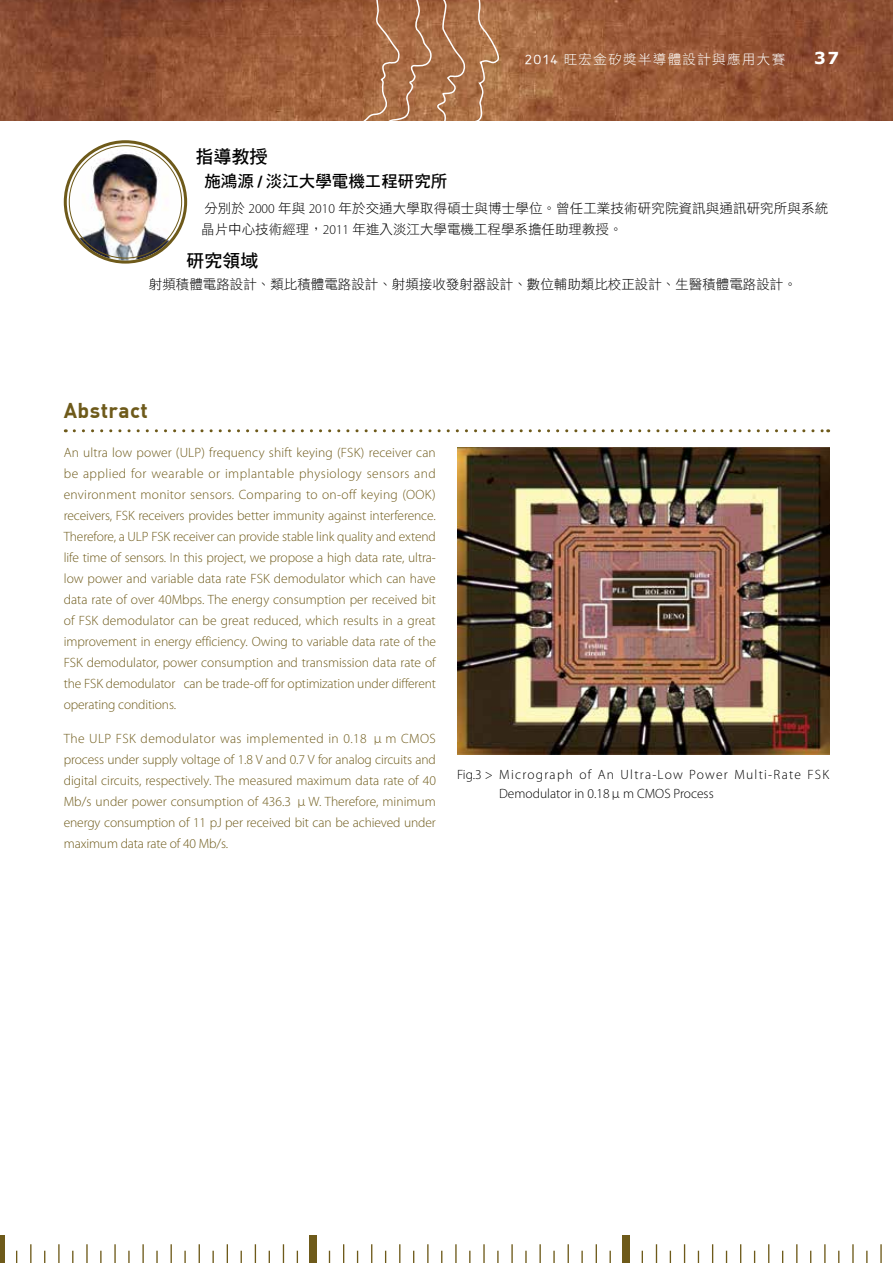
<style>
.page{position:relative;width:893px;height:1263px;background:#fff}
.page>*{position:absolute;margin:0;border:0;box-sizing:border-box;transform-origin:0 0}
.t1{font:700 21px "DIN Alternate";letter-spacing:.02em;color:#6e5a1a}
.t2{font:18px "DF Hei Std W7";color:#000}
.t3{font:16.5px "DF Hei Std W7";color:#000}
.t4{font:700 16.5px "Verdana";color:#fff}
.t5{font:300 13.5px/21px "Myriad Pro";letter-spacing:-.01em;color:#6e5a1a;text-align:justify}
.t6{font:13.5px/21px "DF Hei Std W3";color:#000}
.t7{font:300 13.5px/19.5px "Myriad Pro";letter-spacing:.085em;color:#000}
.t8{font:13.5px "DF Hei Std W3";letter-spacing:.1em;color:#fff}
.s1{font-family:"Anomoly"}
.s2{font-family:"Myriad Pro";font-weight:700}
.s3{font-family:"Myriad Pro";font-weight:300}
.s4{font-family:"DF Hei Std W3";font-weight:400}
</style>
<div class="page">
<img style="left:0;top:0;width:893px;height:121px">
<svg style="left:340px;top:0;width:161px;height:121px;background:#ac734d"></svg>
<img style="left:457px;top:448px;width:372px;height:306px">
<svg style="left:74px;top:429px;width:755px;height:3px"></svg>
<img style="left:67px;top:143px;width:117px;height:118px;border-radius:59px">
<div style="left:64px;top:140px;width:123px;height:124px;border:3px solid #6e5a1a;border-radius:50%"></div>
<svg style="left:283px;top:1244px;width:1px;height:19px"></svg>
<svg style="left:255px;top:1244px;width:1px;height:19px"></svg>
<svg style="left:227px;top:1244px;width:1px;height:19px"></svg>
<svg style="left:199px;top:1244px;width:1px;height:19px"></svg>
<svg style="left:171px;top:1244px;width:1px;height:19px"></svg>
<svg style="left:142px;top:1244px;width:2px;height:19px"></svg>
<svg style="left:114px;top:1244px;width:2px;height:19px"></svg>
<svg style="left:86px;top:1244px;width:2px;height:19px"></svg>
<svg style="left:58px;top:1244px;width:2px;height:19px"></svg>
<svg style="left:30px;top:1244px;width:2px;height:19px"></svg>
<svg style="left:297px;top:1251px;width:1px;height:12px"></svg>
<svg style="left:269px;top:1251px;width:1px;height:12px"></svg>
<svg style="left:241px;top:1251px;width:1px;height:12px"></svg>
<svg style="left:212px;top:1251px;width:2px;height:12px"></svg>
<svg style="left:184px;top:1251px;width:2px;height:12px"></svg>
<svg style="left:156px;top:1251px;width:2px;height:12px"></svg>
<svg style="left:128px;top:1251px;width:2px;height:12px"></svg>
<svg style="left:100px;top:1251px;width:2px;height:12px"></svg>
<svg style="left:72px;top:1251px;width:1px;height:12px"></svg>
<svg style="left:44px;top:1251px;width:1px;height:12px"></svg>
<svg style="left:16px;top:1251px;width:1px;height:12px"></svg>
<hr style="left:310px;top:1235px;width:3px;height:28px;background:#6e5a1a">
<hr style="left:0;top:1235px;width:4px;height:28px;background:#6e5a1a">
<svg style="left:596px;top:1244px;width:1px;height:19px"></svg>
<svg style="left:568px;top:1244px;width:1px;height:19px"></svg>
<svg style="left:539px;top:1244px;width:2px;height:19px"></svg>
<svg style="left:511px;top:1244px;width:2px;height:19px"></svg>
<svg style="left:483px;top:1244px;width:2px;height:19px"></svg>
<svg style="left:455px;top:1244px;width:2px;height:19px"></svg>
<svg style="left:427px;top:1244px;width:2px;height:19px"></svg>
<svg style="left:399px;top:1244px;width:1px;height:19px"></svg>
<svg style="left:371px;top:1244px;width:1px;height:19px"></svg>
<svg style="left:343px;top:1244px;width:1px;height:19px"></svg>
<svg style="left:609px;top:1251px;width:2px;height:12px"></svg>
<svg style="left:581px;top:1251px;width:2px;height:12px"></svg>
<svg style="left:553px;top:1251px;width:2px;height:12px"></svg>
<svg style="left:525px;top:1251px;width:2px;height:12px"></svg>
<svg style="left:497px;top:1251px;width:2px;height:12px"></svg>
<svg style="left:469px;top:1251px;width:1px;height:12px"></svg>
<svg style="left:441px;top:1251px;width:1px;height:12px"></svg>
<svg style="left:413px;top:1251px;width:1px;height:12px"></svg>
<svg style="left:385px;top:1251px;width:1px;height:12px"></svg>
<svg style="left:357px;top:1251px;width:1px;height:12px"></svg>
<svg style="left:329px;top:1251px;width:1px;height:12px"></svg>
<hr style="left:623px;top:1235px;width:3px;height:28px;background:#6e5a1a">
<hr style="left:313px;top:1235px;width:4px;height:28px;background:#6e5a1a">
<svg style="left:880px;top:1244px;width:2px;height:19px"></svg>
<svg style="left:852px;top:1244px;width:2px;height:19px"></svg>
<svg style="left:824px;top:1244px;width:2px;height:19px"></svg>
<svg style="left:796px;top:1244px;width:1px;height:19px"></svg>
<svg style="left:768px;top:1244px;width:1px;height:19px"></svg>
<svg style="left:740px;top:1244px;width:1px;height:19px"></svg>
<svg style="left:712px;top:1244px;width:1px;height:19px"></svg>
<svg style="left:684px;top:1244px;width:1px;height:19px"></svg>
<svg style="left:656px;top:1244px;width:1px;height:19px"></svg>
<svg style="left:866px;top:1251px;width:1px;height:12px"></svg>
<svg style="left:838px;top:1251px;width:1px;height:12px"></svg>
<svg style="left:810px;top:1251px;width:1px;height:12px"></svg>
<svg style="left:782px;top:1251px;width:1px;height:12px"></svg>
<svg style="left:754px;top:1251px;width:1px;height:12px"></svg>
<svg style="left:726px;top:1251px;width:1px;height:12px"></svg>
<svg style="left:698px;top:1251px;width:1px;height:12px"></svg>
<svg style="left:670px;top:1251px;width:1px;height:12px"></svg>
<svg style="left:642px;top:1251px;width:1px;height:12px"></svg>
<hr style="left:626px;top:1235px;width:4px;height:28px;background:#6e5a1a">
<p class="t8" style="left:525px;top:52px;width:262px"><span class="s1">2014</span> 旺宏金矽獎半導體設計與應用大賽</p>
<p class="t4" style="left:814px;top:47px;width:27px">37</p>
<h2 class="t2" style="left:195px;top:147px;width:73px">指導教授</h2>
<p class="t3" style="left:204px;top:172px;width:245px">施鴻源 <span class="s2">/</span> 淡江大學電機工程研究所</p>
<p class="t6" style="left:201px;top:197px;width:628px">分別於 <span class="s3">2000</span> 年與 <span class="s3">2010</span> 年於交通大學取得碩士與博士學位。曾任工業技術研究院資訊與通訊研究所與系統晶片中心技術經理，<span class="s3">2011</span> 年進入淡江大學電機工程學系擔任助理教授。</p>
<h2 class="t2" style="left:186px;top:251px;width:73px">研究領域</h2>
<p class="t6" style="left:149px;top:274px;width:649px">射頻積體電路設計、類比積體電路設計、射頻接收發射器設計、數位輔助類比校正設計、生醫積體電路設計。</p>
<h1 class="t1" style="left:64px;top:397px;width:86px">Abstract</h1>
<p class="t5" style="left:64px;top:442px;width:374px">An ultra low power (ULP) frequency shift keying (FSK) receiver can be applied for wearable or implantable physiology sensors and environment monitor sensors. Comparing to on-off keying (OOK) receivers, FSK receivers provides better immunity against interference.<br>Therefore, a ULP FSK receiver can provide stable link quality and extend life time of sensors. In this project, we propose a high data rate, ultra&shy;low power and variable data rate FSK demodulator which can have data rate of over 40Mbps. The energy consumption per received bit of FSK demodulator can be great reduced, which results in a great improvement in energy efficiency. Owing to variable data rate of the FSK demodulator, power consumption and transmission data rate of the FSK demodulator can be trade-off for optimization under different operating conditions.</p>
<p class="t5" style="left:64px;top:728px;width:374px">The ULP FSK demodulator was implemented in 0.18 <span class="s4">μ</span>m CMOS process under supply voltage of 1.8 V and 0.7 V for analog circuits and digital circuits, respectively. The measured maximum data rate of 40<br>Mb/s under power consumption of 436.3 <span class="s4">μ</span>W. Therefore, minimum energy consumption of 11 pJ per received bit can be achieved under maximum data rate of 40 Mb/s.</p>
<p class="t7" style="left:499px;top:764px;width:331px;text-indent:-42px">Fig.3 &gt; Micrograph of An Ultra-Low Power Multi-Rate FSK<br>Demodulator in 0.18<span class="s4">μ</span>m CMOS Process</p>
</div>
